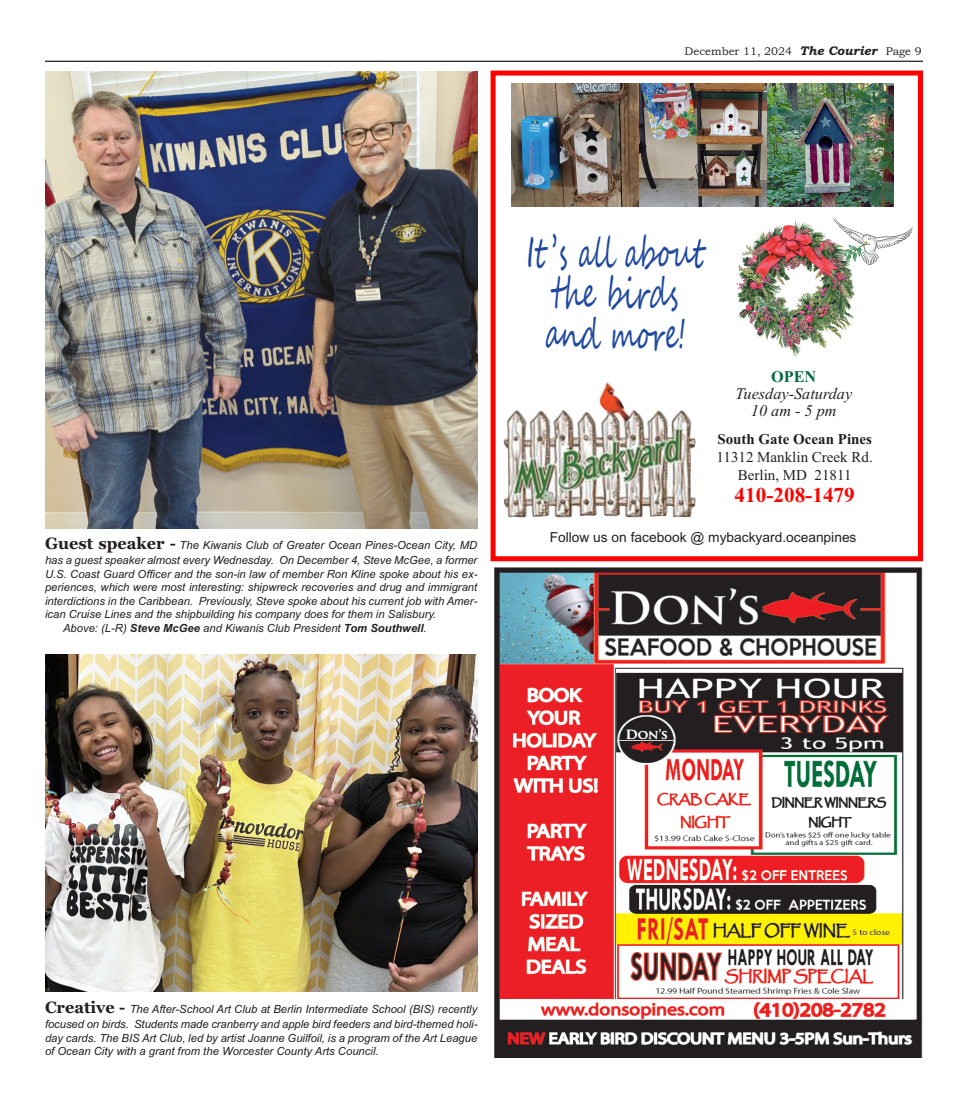
<style>
.page{position:relative;width:968px;height:1103px;background:#fff}
.page>*{position:absolute;margin:0;border:0;box-sizing:border-box;transform-origin:0 0}
.t1{font:42px "Segoe Script";color:#1f489e;scale:.63 1}
.t2{font:700 21.25px "Times New Roman";color:#f00}
.t3{font:italic 16.25px "Times New Roman";color:#231f20}
.t4{font:700 16.25px "Times New Roman";color:#026943}
.t5{font:15px "Times New Roman";color:#231f20}
.t6{font:700 15px "Times New Roman";color:#231f20}
.t7{font:13.75px "Arial";color:#231f20}
.t8{font:italic 11.25px/13.5px "Arial";color:#231f20}
.t9{font:11.25px "Bookman Old Style";color:#231f20}
.s1{font-weight:700;font-style:italic;font-size:12.5px}
.s2{font-family:"Georgia";font-weight:700;font-style:normal;font-size:16.25px}
.s3{font-weight:700}
</style>
<div class="page">
<hr style="left:45px;top:61px;width:877px;height:1px;background:#231f20">
<img style="left:494px;top:567px;width:428px;height:491px">
<div style="left:490px;top:71px;width:432px;height:490px;border:5px solid #f00"></div>
<img style="left:503px;top:382px;width:193px;height:135px">
<img style="left:511px;top:83px;width:128px;height:123px">
<img style="left:639px;top:83px;width:128px;height:123px">
<img style="left:767px;top:83px;width:127px;height:123px">
<svg style="left:820px;top:217px;width:33px;height:67px"></svg>
<img style="left:833px;top:218px;width:79px;height:47px">
<img style="left:736px;top:256px;width:16px;height:28px">
<img style="left:45px;top:72px;width:432px;height:457px">
<img style="left:45px;top:654px;width:432px;height:337px">
<p class="t9" style="left:684px;top:45px;width:239px">December 11, 2024 <span class="s1">The Courier</span> Page 9</p>
<p class="t8" style="left:45px;top:538px;width:434px;line-height:15.4px"><span class="s2">Guest speaker -</span> The Kiwanis Club of Greater Ocean Pines-Ocean City, MD has a guest speaker almost every Wednesday. On December 4, Steve McGee, a former</p>
<p class="t8" style="left:45px;top:568px;width:434px;text-align:justify">U.S. Coast Guard Officer and the son-in law of member Ron Kline spoke about his ex&shy;periences, which were most interesting: shipwreck recoveries and drug and immigrant interdictions in the Caribbean. Previously, Steve spoke about his current job with Amer&shy;ican Cruise Lines and the shipbuilding his company does for them in Salisbury.</p>
<p class="t8" style="left:63px;top:622px;width:365px">Above: (L-R) <span class="s3">Steve McGee</span> and Kiwanis Club President <span class="s3">Tom Southwell</span>.</p>
<p class="t1" style="left:526px;top:228px;width:284px">It ’s all about</p>
<p class="t1" style="left:553px;top:269px;width:200px">the birds</p>
<p class="t1" style="left:544px;top:310px;width:226px">and more!</p>
<p class="t4" style="left:771px;top:367px;width:47px">OPEN</p>
<p class="t3" style="left:735px;top:384px;width:118px">Tuesday-Saturday</p>
<p class="t3" style="left:751px;top:401px;width:87px">10 am - 5 pm</p>
<p class="t6" style="left:717px;top:430px;width:156px">South Gate Ocean Pines</p>
<p class="t5" style="left:716px;top:448px;width:158px">11312 Manklin Creek Rd.</p>
<p class="t5" style="left:737px;top:466px;width:115px">Berlin, MD 21811</p>
<p class="t2" style="left:734px;top:482px;width:122px">410-208-1479</p>
<p class="t7" style="left:549px;top:529px;width:308px">Follow us on facebook @ mybackyard.oceanpines</p>
<p class="t8" style="left:45px;top:1002px;width:434px;line-height:15.4px"><span class="s2">Creative -</span> The After-School Art Club at Berlin Intermediate School (BIS) recently focused on birds. Students made cranberry and apple bird feeders and bird-themed holi-</p>
<p class="t8" style="left:45px;top:1032px;width:434px">day cards. The BIS Art Club, led by artist Joanne Guilfoil, is a program of the Art League of Ocean City with a grant from the Worcester County Arts Council.</p>
</div>
